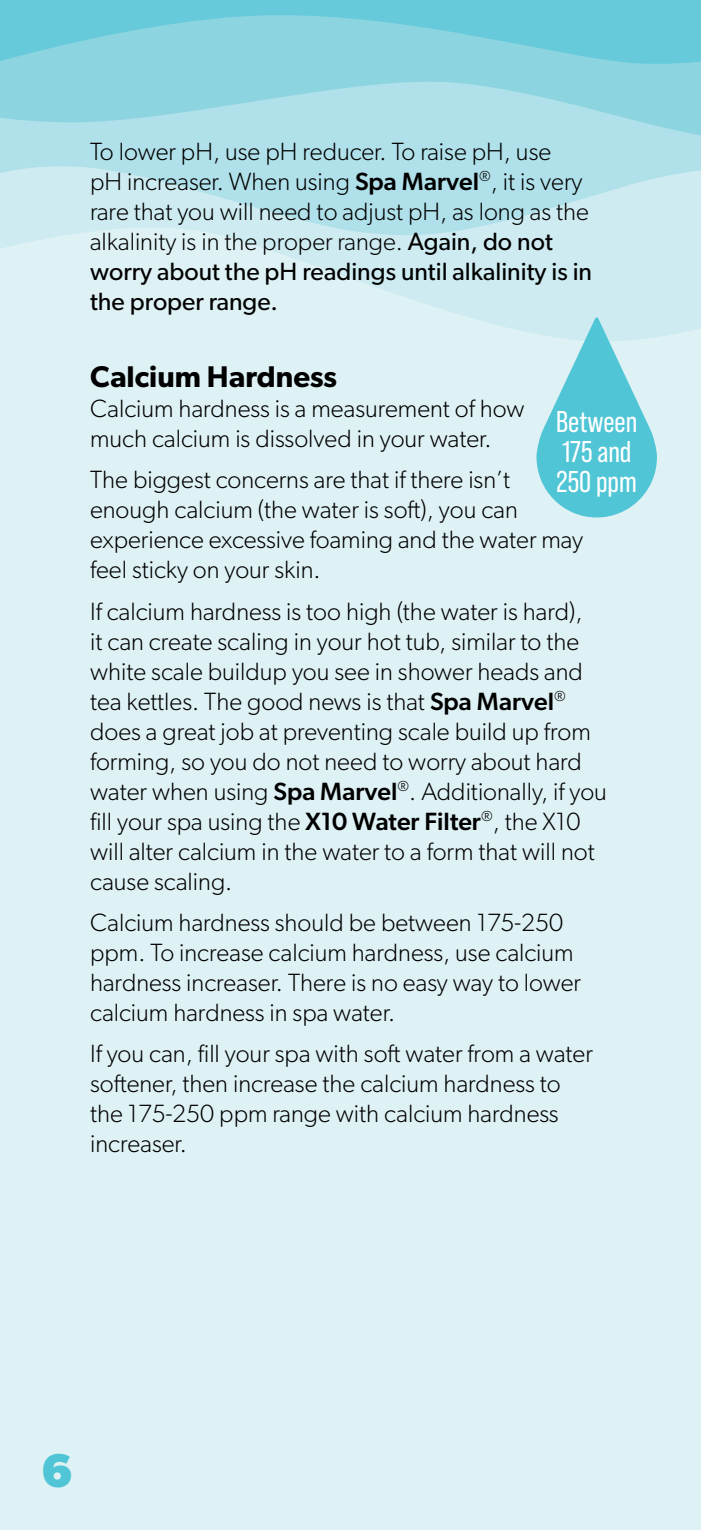
<style>
.page{position:relative;width:701px;height:1530px;background:#fff}
.page>*{position:absolute;margin:0;border:0;box-sizing:border-box;transform-origin:0 0}
.t1{font:700 47.5px "Gibson";color:#4fc5d6}
.t2{font:30px/30px "Bebas Neue Pro";color:#fff}
.t3{font:600 30px "Gibson";color:#000}
.t4{font:300 25px/30px "Gibson";color:#000}
.s1{font-weight:500}
.s2{font-weight:400}
</style>
<div class="page">
<div style="left:0;top:0;width:700px;height:1530px;background:#def1f4"></div>
<svg style="left:0;top:241px;width:700px;height:96px"></svg>
<svg style="left:0;top:150px;width:700px;height:91px;background:#bde5ec"></svg>
<svg style="left:0;top:85px;width:700px;height:65px;background:#a5dce6"></svg>
<svg style="left:0;top:0;width:700px;height:85px;background:#7ccfde"></svg>
<svg style="left:536px;top:317px;width:120px;height:201px"></svg>
<p class="t4" style="left:90px;top:136px;width:503px">To lower pH, use pH reducer. To raise pH, use<br>pH increaser. When using <span class="s1">Spa Marvel</span><sup>®</sup>, it is very rare that you will need to adjust pH, as long as the alkalinity is in the proper range. <span class="s2">Again, do not worry about the pH readings until alkalinity is in the proper range.</span></p>
<p class="t3" style="left:90px;top:359px;width:248px">Calcium Hardness</p>
<p class="t4" style="left:90px;top:393px;width:435px">Calcium hardness is a measurement of how much calcium is dissolved in your water.</p>
<p class="t4" style="left:90px;top:464px;width:494px">The biggest concerns are that if there isn’t enough calcium (the water is soft), you can experience excessive foaming and the water may feel sticky on your skin.</p>
<p class="t4" style="left:90px;top:596px;width:518px">If calcium hardness is too high (the water is hard),<br>it can create scaling in your hot tub, similar to the white scale buildup you see in shower heads and tea kettles. The good news is that <span class="s1">Spa Marvel</span><sup>® </sup>does a great job at preventing scale build up from forming, so you do not need to worry about hard water when using <span class="s1">Spa Marvel</span><sup>®</sup>. Additionally, if you fill your spa using the <span class="s1">X10 Water Filter</span><sup>®</sup>, the X10 will alter calcium in the water to a form that will not cause scaling.</p>
<p class="t4" style="left:90px;top:907px;width:492px">Calcium hardness should be between 175-250 ppm. To increase calcium hardness, use calcium hardness increaser. There is no easy way to lower calcium hardness in spa water.</p>
<p class="t4" style="left:90px;top:1038px;width:504px">If you can, fill your spa with soft water from a water softener, then increase the calcium hardness to the 175-250 ppm range with calcium hardness increaser.</p>
<p class="t2" style="left:556px;top:407px;width:82px">Between<br>175 and<br>250 ppm</p>
<h1 class="t1" style="left:41px;top:1442px;width:33px">6</h1>
</div>
